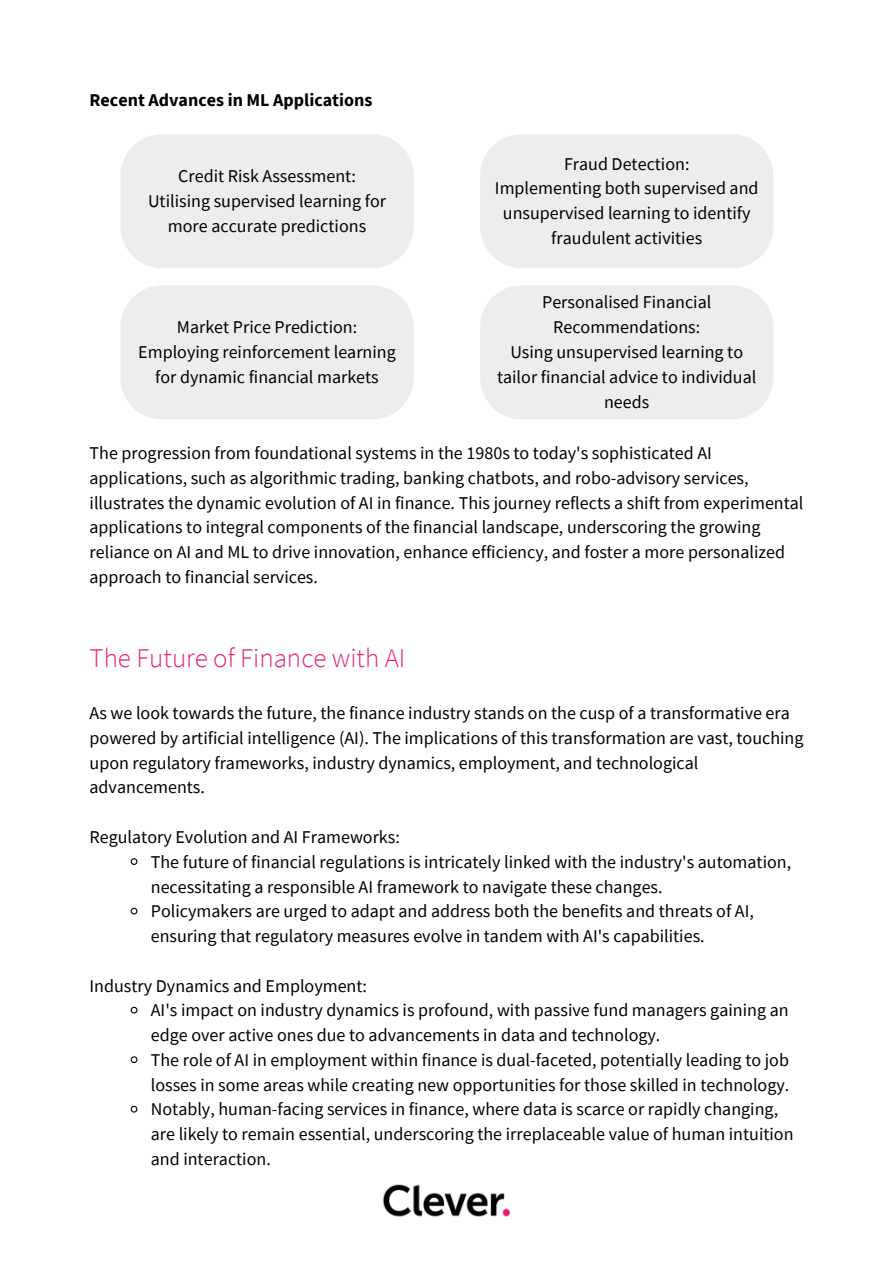
<style>
.page{position:relative;width:894px;height:1264px;background:#fff}
.page>*{position:absolute;margin:0;border:0;box-sizing:border-box;transform-origin:0 0}
.t1{font:300 27px "Source Sans Pro";color:#e72276}
.t2{font:18px/24.8px "Source Sans Pro";color:#000}
.t3{font:700 18px "Source Sans Pro";color:#000}
</style>
<div class="page">
<img style="left:383px;top:1184px;width:128px;height:33px">
<div style="left:121px;top:134px;width:292px;height:134px;background:#ededed"></div>
<div style="left:480px;top:134px;width:293px;height:134px;background:#ededed"></div>
<div style="left:121px;top:285px;width:292px;height:134px;background:#ededed"></div>
<div style="left:480px;top:285px;width:293px;height:134px;background:#ededed"></div>
<svg style="left:130px;top:858px;width:8px;height:7px"></svg>
<svg style="left:130px;top:907px;width:8px;height:8px"></svg>
<svg style="left:130px;top:1006px;width:8px;height:8px"></svg>
<svg style="left:130px;top:1056px;width:8px;height:7px"></svg>
<svg style="left:130px;top:1105px;width:8px;height:8px"></svg>
<p class="t3" style="left:90px;top:88px;width:284px">Recent Advances in ML Applications</p>
<p class="t2" style="left:178px;top:163px;width:179px">Credit Risk Assessment:</p>
<p class="t2" style="left:148px;top:188px;width:239px;text-align:center">Utilising supervised learning for more accurate predictions</p>
<p class="t2" style="left:564px;top:151px;width:127px">Fraud Detection:</p>
<p class="t2" style="left:495px;top:176px;width:265px;text-align:center">Implementing both supervised and unsupervised learning to identify fraudulent activities</p>
<p class="t2" style="left:542px;top:290px;width:171px;text-align:center">Personalised Financial<br>Recommendations:</p>
<p class="t2" style="left:497px;top:339px;width:261px;text-align:center">Using unsupervised learning to tailor financial advice to individual needs</p>
<h1 class="t2" style="left:90px;top:440px;width:715px">The progression from foundational systems in the 1980s to today's sophisticated AI applications, such as algorithmic trading, banking chatbots, and robo-advisory services, illustrates the dynamic evolution of AI in finance. This journey reflects a shift from experimental applications to integral components of the financial landscape, underscoring the growing reliance on AI and ML to drive innovation, enhance efficiency, and foster a more personalized approach to financial services.</h1>
<p class="t2" style="left:177px;top:314px;width:182px">Market Price Prediction:</p>
<p class="t2" style="left:138px;top:339px;width:259px;text-align:center">Employing reinforcement learning for dynamic financial markets</p>
<p class="t1" style="left:90px;top:641px;width:317px">The Future of Finance with AI</p>
<p class="t2" style="left:90px;top:700px;width:715px">As we look towards the future, the finance industry stands on the cusp of a transformative era powered by artificial intelligence (AI). The implications of this transformation are vast, touching upon regulatory frameworks, industry dynamics, employment, and technological advancements.</p>
<p class="t2" style="left:90px;top:824px;width:312px">Regulatory Evolution and AI Frameworks:</p>
<p class="t2" style="left:151px;top:849px;width:641px">The future of financial regulations is intricately linked with the industry's automation, necessitating a responsible AI framework to navigate these changes.</p>
<p class="t2" style="left:151px;top:898px;width:604px">Policymakers are urged to adapt and address both the benefits and threats of AI, ensuring that regulatory measures evolve in tandem with AI's capabilities.</p>
<p class="t2" style="left:90px;top:972px;width:279px">Industry Dynamics and Employment:</p>
<p class="t2" style="left:151px;top:997px;width:639px">AI's impact on industry dynamics is profound, with passive fund managers gaining an edge over active ones due to advancements in data and technology.</p>
<p class="t2" style="left:151px;top:1047px;width:640px">The role of AI in employment within finance is dual-faceted, potentially leading to job losses in some areas while creating new opportunities for those skilled in technology.</p>
<p class="t2" style="left:151px;top:1096px;width:644px">Notably, human-facing services in finance, where data is scarce or rapidly changing, are likely to remain essential, underscoring the irreplaceable value of human intuition and interaction.</p>
</div>
